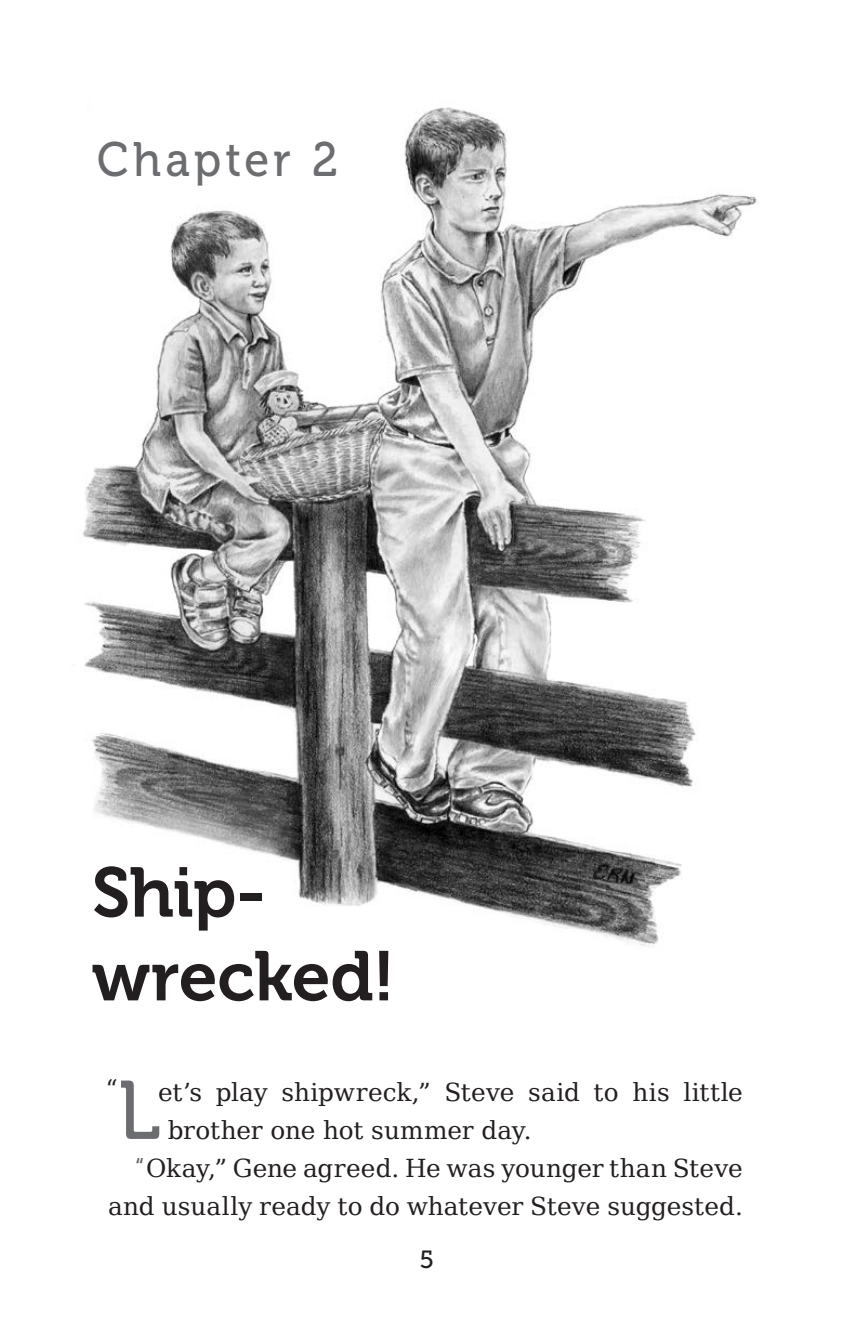
<style>
.page{position:relative;width:851px;height:1337px;background:#fff}
.page>*{position:absolute;margin:0;border:0;box-sizing:border-box;transform-origin:0 0}
.t1{font:82.58px "Museo 500";color:#6c6d70;scale:.93 1}
.t2{font:69.75px/83.7px "Museo 700";letter-spacing:-.01em;color:#231f20}
.t3{font:48.15px "Museo 500";letter-spacing:.09em;color:#6c6d70;scale:.93 1}
.t4{font:25.43px "DejaVu Serif";color:#231f20;scale:.91 1}
.t5{font:24.75px "DejaVu Serif";color:#231f20}
.t6{font:24.75px "Museo Slab 500";color:#231f20}
.s1{font-family:"Museo 500";font-size:26.55px;color:#6c6d70}
</style>
<div class="page">
<img style="left:82px;top:107px;width:676px;height:840px">
<h3 class="t3" style="left:97px;top:133px;width:260px">Chapter 2</h3>
<h2 class="t2" style="left:92px;top:851px;width:305px">Ship&shy;wrecked!</h2>
<p class="t4" style="left:106px;top:1070px;width:15px">“</p>
<h1 class="t1" style="left:118px;top:1065px;width:47px">L</h1>
<p class="t5" style="left:158px;top:1073px;width:586px">et’s play shipwreck,” Steve said to his little</p>
<p class="t5" style="left:168px;top:1111px;width:365px">brother one hot summer day.</p>
<p class="t5" style="left:135px;top:1149px;width:609px"><span class="s1">“</span>Okay,” Gene agreed. He was younger than Steve</p>
<p class="t5" style="left:108px;top:1188px;width:636px">and usually ready to do whatever Steve suggested.</p>
<p class="t6" style="left:420px;top:1245px;width:15px">5</p>
</div>
